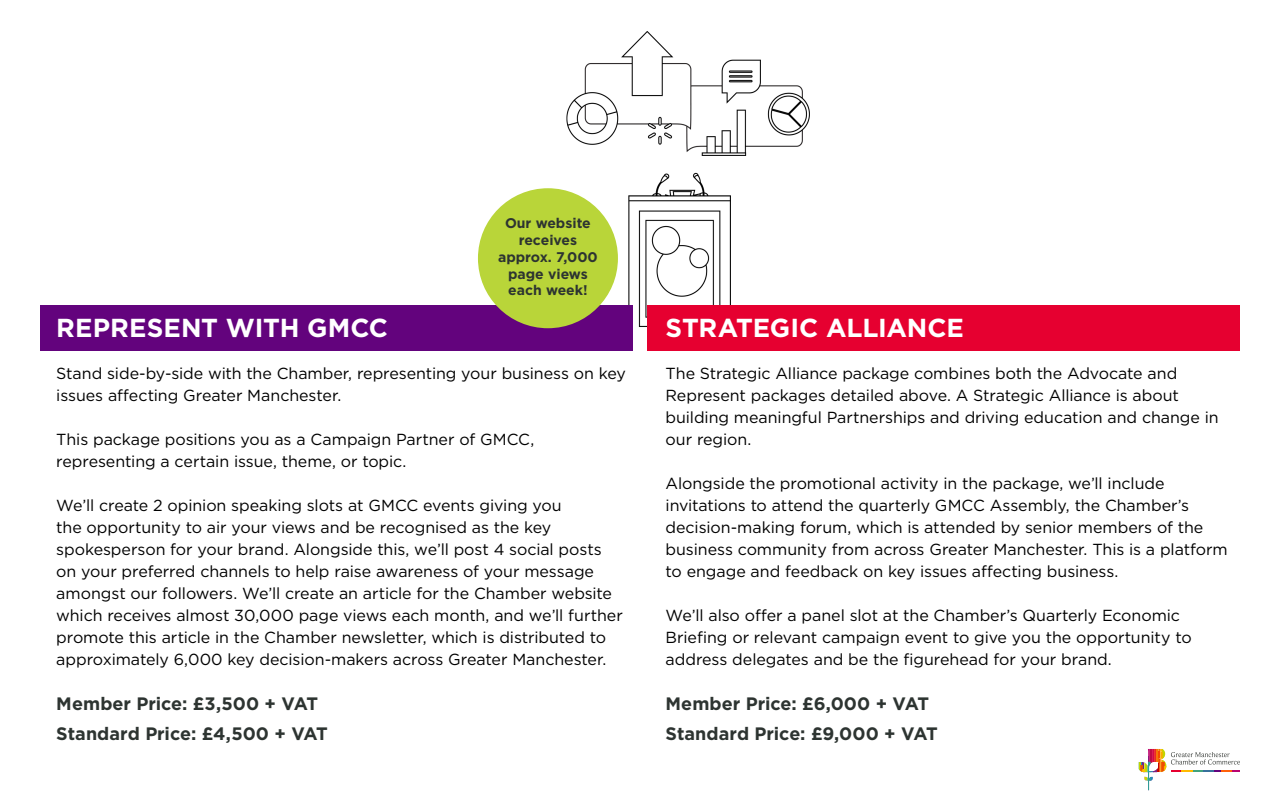
<style>
.page{position:relative;width:1280px;height:800px;background:#fff}
.page>*{position:absolute;margin:0;border:0;box-sizing:border-box;transform-origin:0 0}
.Package_Title{font:700 26px "Gotham";letter-spacing:-.005em;color:#fff}
.Prices{font:700 18px "Gotham";color:#2d3431}
.Body_Text{font:16px/22px "Gotham";letter-spacing:-.005em;color:#000}
.Bubble_Text{font:700 14px/16.8px "Gotham";color:#2d3431;text-align:center}
</style>
<div class="page">
<svg style="left:1139px;top:749px;width:101px;height:41px"></svg>
<img style="left:518px;top:31px;width:341px;height:300px">
<div style="left:40px;top:306px;width:592px;height:45px;background:#63037d"></div>
<div style="left:478px;top:188px;width:140px;height:140px;background:#b9d539;border-radius:50%"></div>
<div style="left:647px;top:306px;width:593px;height:45px;background:#e60030"></div>
<p class="Bubble_Text" style="left:505px;top:215px;width:87px">Our website</p>
<p class="Bubble_Text" style="left:519px;top:232px;width:60px">receives</p>
<p class="Bubble_Text" style="left:498px;top:248px;width:101px">approx. 7,000 page views</p>
<p class="Bubble_Text" style="left:508px;top:282px;width:81px">each week!</p>
<p class="Package_Title" style="left:56px;top:311px;width:333px">REPRESENT WITH GMCC</p>
<p class="Body_Text" style="left:56px;top:362px;width:571px">Stand side-by-side with the Chamber, representing your business on key issues affecting Greater Manchester.</p>
<p class="Body_Text" style="left:56px;top:428px;width:480px">This package positions you as a Campaign Partner of GMCC, representing a certain issue, theme, or topic.</p>
<p class="Body_Text" style="left:56px;top:494px;width:568px">We’ll create 2 opinion speaking slots at GMCC events giving you<br>the opportunity to air your views and be recognised as the key spokesperson for your brand. Alongside this, we’ll post 4 social posts on your preferred channels to help raise awareness of your message amongst our followers. We’ll create an article for the Chamber website which receives almost 30,000 page views each month, and we’ll further promote this article in the Chamber newsletter, which is distributed to approximately 6,000 key decision-makers across Greater Manchester.</p>
<p class="Prices" style="left:56px;top:692px;width:263px">Member Price: £3,500 + VAT</p>
<p class="Prices" style="left:56px;top:722px;width:273px">Standard Price: £4,500 + VAT</p>
<p class="Package_Title" style="left:666px;top:311px;width:300px">STRATEGIC ALLIANCE</p>
<p class="Body_Text" style="left:666px;top:362px;width:555px">The Strategic Alliance package combines both the Advocate and Represent packages detailed above. A Strategic Alliance is about building meaningful Partnerships and driving education and change in our region.</p>
<p class="Body_Text" style="left:666px;top:472px;width:564px">Alongside the promotional activity in the package, we’ll include invitations to attend the quarterly GMCC Assembly, the Chamber’s decision-making forum, which is attended by senior members of the business community from across Greater Manchester. This is a platform to engage and feedback on key issues affecting business.</p>
<p class="Body_Text" style="left:666px;top:604px;width:528px">We’ll also offer a panel slot at the Chamber’s Quarterly Economic<br>Briefing or relevant campaign event to give you the opportunity to address delegates and be the figurehead for your brand.</p>
<p class="Prices" style="left:666px;top:692px;width:265px">Member Price: £6,000 + VAT</p>
<p class="Prices" style="left:666px;top:722px;width:274px">Standard Price: £9,000 + VAT</p>
</div>
